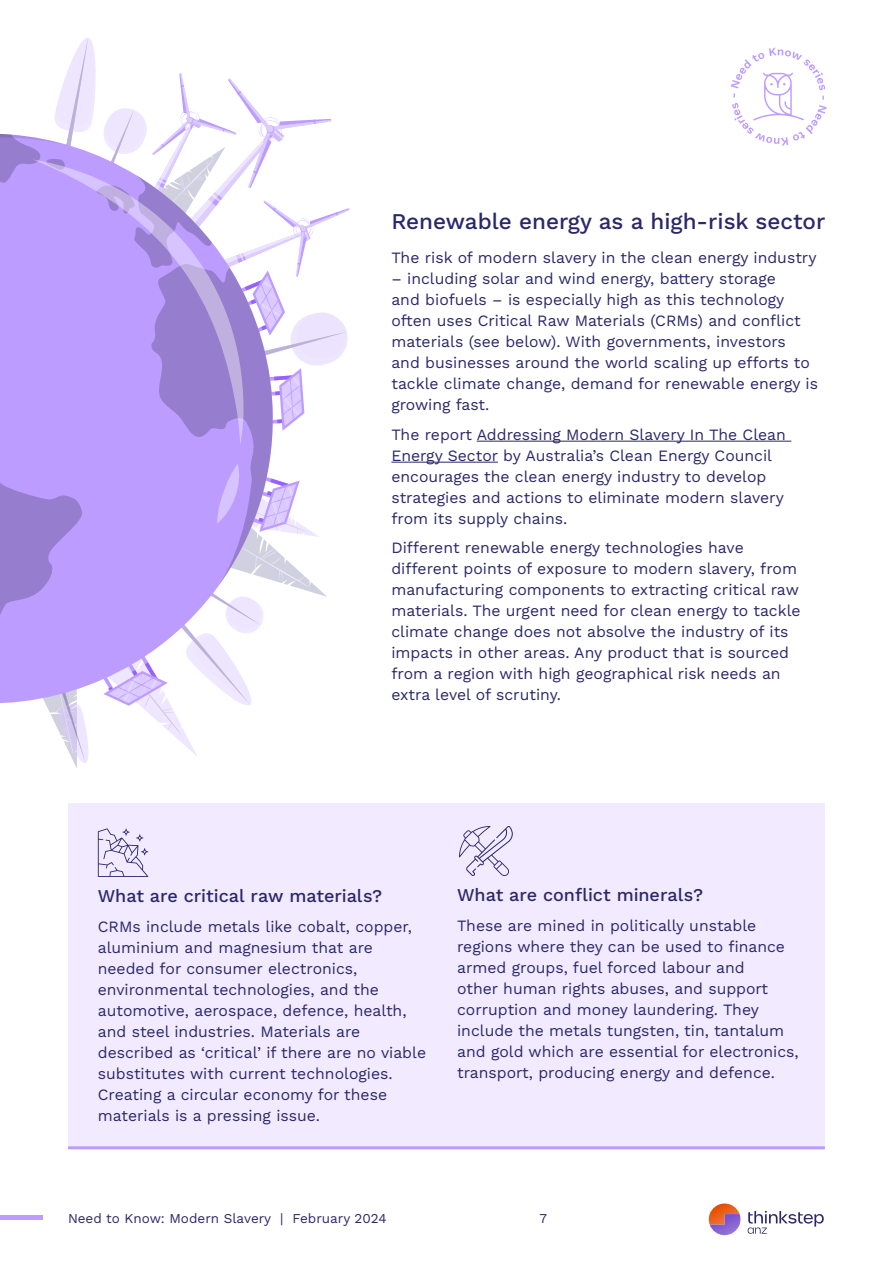
<style>
.page{position:relative;width:893px;height:1263px;background:#fff}
.page>*{position:absolute;margin:0;border:0;box-sizing:border-box;transform-origin:0 0}
.t1{font:500 22.5px "Work Sans";color:#2b2869}
.t2{font:500 18px "Work Sans";color:#2b2869}
.t3{font:15.75px/21px "Work Sans";color:#2b2869}
.t4{font:13.5px "Work Sans";color:#2b2869}
</style>
<div class="page">
<div style="left:68px;top:803px;width:757px;height:343px;background:#f2ebff"></div>
<hr style="left:477px;top:441px;width:314px;height:1px;background:#2b2869">
<hr style="left:391px;top:462px;width:107px;height:1px;background:#2b2869">
<svg style="left:0;top:38px;width:349px;height:730px"></svg>
<svg style="left:32px;top:159px;width:212px;height:286px;background:#bca1f2"></svg>
<svg style="left:98px;top:828px;width:50px;height:49px"></svg>
<svg style="left:459px;top:826px;width:54px;height:50px"></svg>
<hr style="left:68px;top:1146px;width:757px;height:3px;background:#bd9cff">
<hr style="left:0;top:1216px;width:42px;height:4px;background:#bd9cff">
<svg style="left:731px;top:48px;width:96px;height:98px"></svg>
<svg style="left:709px;top:1203px;width:31px;height:32px"></svg>
<svg style="left:748px;top:1211px;width:76px;height:23px"></svg>
<h1 class="t1" style="left:391px;top:205px;width:435px">Renewable energy as a high-risk sector</h1>
<p class="t3" style="left:391px;top:247px;width:427px">The risk of modern slavery in the clean energy industry</p>
<p class="t3" style="left:391px;top:268px;width:428px">– including solar and wind energy, battery storage<br>and biofuels – is especially high as this technology often uses Critical Raw Materials (CRMs) and conflict materials (see below). With governments, investors and businesses around the world scaling up efforts to tackle climate change, demand for renewable energy is growing fast.</p>
<p class="t3" style="left:391px;top:423px;width:396px">The report Addressing Modern Slavery In The Clean Energy Sector by Australia’s Clean Energy Council encourages the clean energy industry to develop strategies and actions to eliminate modern slavery from its supply chains.</p>
<p class="t3" style="left:391px;top:536px;width:411px">Different renewable energy technologies have different points of exposure to modern slavery, from manufacturing components to extracting critical raw materials. The urgent need for clean energy to tackle climate change does not absolve the industry of its impacts in other areas. Any product that is sourced from a region with high geographical risk needs an extra level of scrutiny.</p>
<p class="t2" style="left:98px;top:882px;width:286px">What are critical raw materials?</p>
<p class="t3" style="left:98px;top:915px;width:330px">CRMs include metals like cobalt, copper, aluminium and magnesium that are needed for consumer electronics, environmental technologies, and the automotive, aerospace, defence, health, and steel industries. Materials are described as ‘critical’ if there are no viable substitutes with current technologies.<br>Creating a circular economy for these materials is a pressing issue.</p>
<p class="t2" style="left:457px;top:881px;width:248px">What are conflict minerals?</p>
<p class="t3" style="left:457px;top:914px;width:343px">These are mined in politically unstable regions where they can be used to finance armed groups, fuel forced labour and<br>other human rights abuses, and support corruption and money laundering. They include the metals tungsten, tin, tantalum and gold which are essential for electronics, transport, producing energy and defence.</p>
<p class="t4" style="left:68px;top:1208px;width:320px">Need to Know: Modern Slavery | February 2024</p>
<p class="t4" style="left:539px;top:1208px;width:9px">7</p>
</div>
